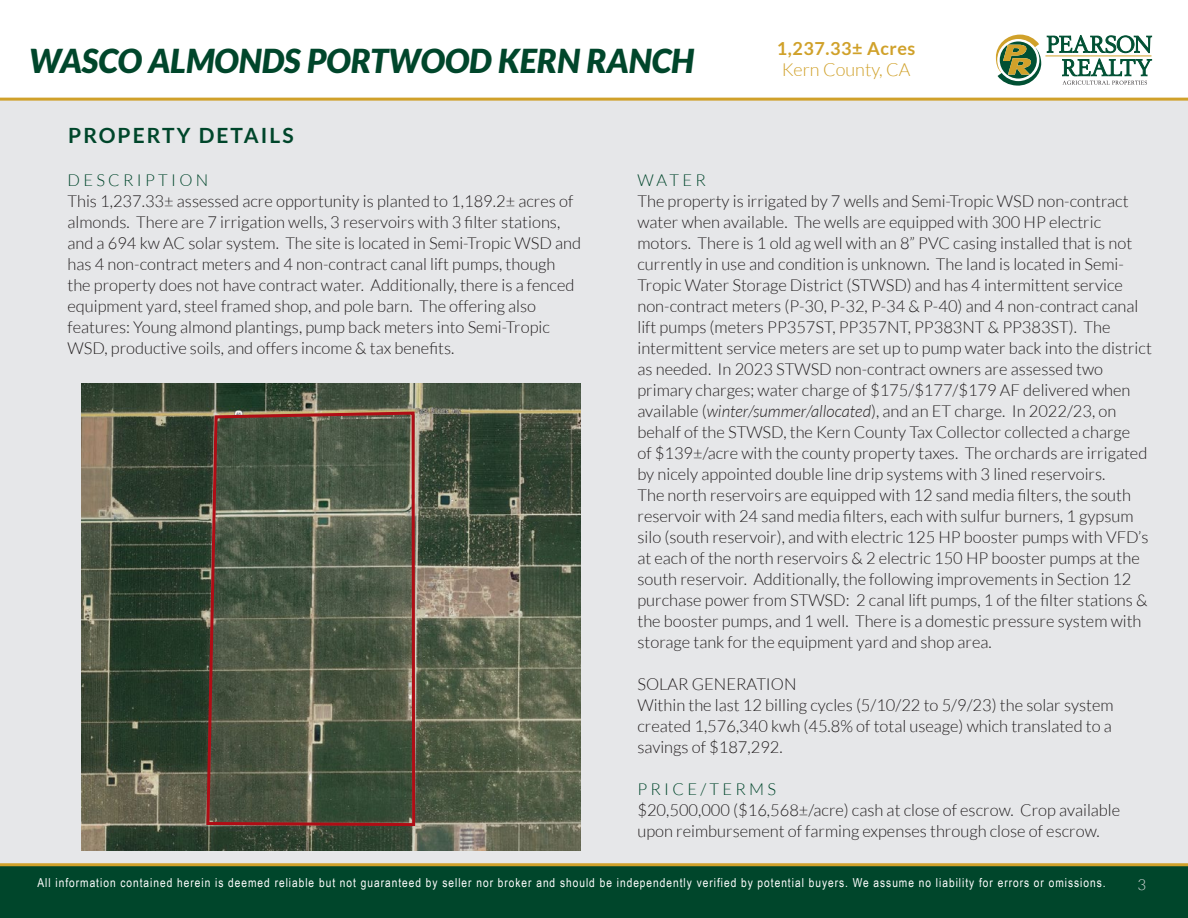
<style>
.page{position:relative;width:1188px;height:918px;background:#fff}
.page>*{position:absolute;margin:0;border:0;box-sizing:border-box;transform-origin:0 0}
.t1{font:italic 900 33px "Lato";color:#00462b}
.t2{font:700 21px "Lato";letter-spacing:.1em;color:#00462b}
.t3{font:700 18px "Lato";letter-spacing:.03em;color:#d0a12a}
.t4{font:300 18px "Lato";color:#d0a12a}
.t5{font:300 16.5px/21px "Lato";color:#231f20}
.t6{font:300 16.5px "Lato";letter-spacing:.2em;color:#00462b}
.t7{font:300 15px "Lato";color:#dcdddf}
.t8{font:12.3px "Arial Narrow";letter-spacing:.08em;color:#fff}
.s1{font-style:italic}
</style>
<div class="page">
<div style="left:0;top:99px;width:1188px;height:765px;background:#e6e7e9"></div>
<svg style="left:996px;top:35px;width:156px;height:51px"></svg>
<div style="left:0;top:864px;width:1188px;height:54px;background:#00462b"></div>
<hr style="left:0;top:863px;width:1188px;height:3px;background:#d0a12a">
<hr style="left:0;top:98px;width:1188px;height:3px;background:#d0a12a">
<img style="left:81px;top:383px;width:499px;height:467px">
<svg style="left:205px;top:410px;width:212px;height:418px;background:#545946"></svg>
<h1 class="t1" style="left:29px;top:41px;width:667px">WASCO ALMONDS PORTWOOD KERN RANCH</h1>
<p class="t2" style="left:68px;top:124px;width:227px">PROPERTY DETAILS</p>
<p class="t3" style="left:777px;top:38px;width:140px">1,237.33± Acres</p>
<p class="t4" style="left:782px;top:60px;width:130px">Kern County, CA</p>
<p class="t6" style="left:68px;top:171px;width:142px">DESCRIPTION</p>
<p class="t5" style="left:68px;top:190px;width:515px">This 1,237.33± assessed acre opportunity is planted to 1,189.2± acres of almonds. There are 7 irrigation wells, 3 reservoirs with 3 filter stations, and a 694 kw AC solar system. The site is located in Semi-Tropic WSD and has 4 non-contract meters and 4 non-contract canal lift pumps, though the property does not have contract water. Additionally, there is a fenced equipment yard, steel framed shop, and pole barn. The offering also features: Young almond plantings, pump back meters into Semi-Tropic WSD, productive soils, and offers income &amp; tax benefits.</p>
<p class="t6" style="left:637px;top:171px;width:70px">WATER</p>
<p class="t5" style="left:637px;top:190px;width:516px">The property is irrigated by 7 wells and Semi-Tropic WSD non-contract water when available. The wells are equipped with 300 HP electric motors. There is 1 old ag well with an 8” PVC casing installed that is not currently in use and condition is unknown. The land is located in Semi-Tropic Water Storage District (STWSD) and has 4 intermittent service non-contract meters (P-30, P-32, P-34 &amp; P-40) and 4 non-contract canal lift pumps (meters PP357ST, PP357NT, PP383NT &amp; PP383ST). The intermittent service meters are set up to pump water back into the district as needed. In 2023 STWSD non-contract owners are assessed two primary charges; water charge of $175/$177/$179 AF delivered when available (<span class="s1">winter/summer/allocated</span>), and an ET charge. In 2022/23, on behalf of the STWSD, the Kern County Tax Collector collected a charge<br>of $139±/acre with the county property taxes. The orchards are irrigated by nicely appointed double line drip systems with 3 lined reservoirs.<br>The north reservoirs are equipped with 12 sand media filters, the south reservoir with 24 sand media filters, each with sulfur burners, 1 gypsum silo (south reservoir), and with electric 125 HP booster pumps with VFD’s at each of the north reservoirs &amp; 2 electric 150 HP booster pumps at the south reservoir. Additionally, the following improvements in Section 12 purchase power from STWSD: 2 canal lift pumps, 1 of the filter stations &amp; the booster pumps, and 1 well. There is a domestic pressure system with storage tank for the equipment yard and shop area.</p>
<p class="t5" style="left:637px;top:673px;width:161px">SOLAR GENERATION</p>
<p class="t5" style="left:637px;top:694px;width:478px;text-align:justify">Within the last 12 billing cycles (5/10/22 to 5/9/23) the solar system created 1,576,340 kwh (45.8% of total useage) which translated to a savings of $187,292.</p>
<p class="t6" style="left:637px;top:780px;width:140px">PRICE/TERMS</p>
<p class="t5" style="left:637px;top:799px;width:484px">$20,500,000 ($16,568±/acre) cash at close of escrow. Crop available upon reimbursement of farming expenses through close of escrow.</p>
<p class="t8" style="left:38px;top:873px;width:1070px">All information contained herein is deemed reliable but not guaranteed by seller nor broker and should be independently verified by potential buyers. We assume no liability for errors or omissions.</p>
<p class="t7" style="left:1138px;top:876px;width:10px">3</p>
</div>
